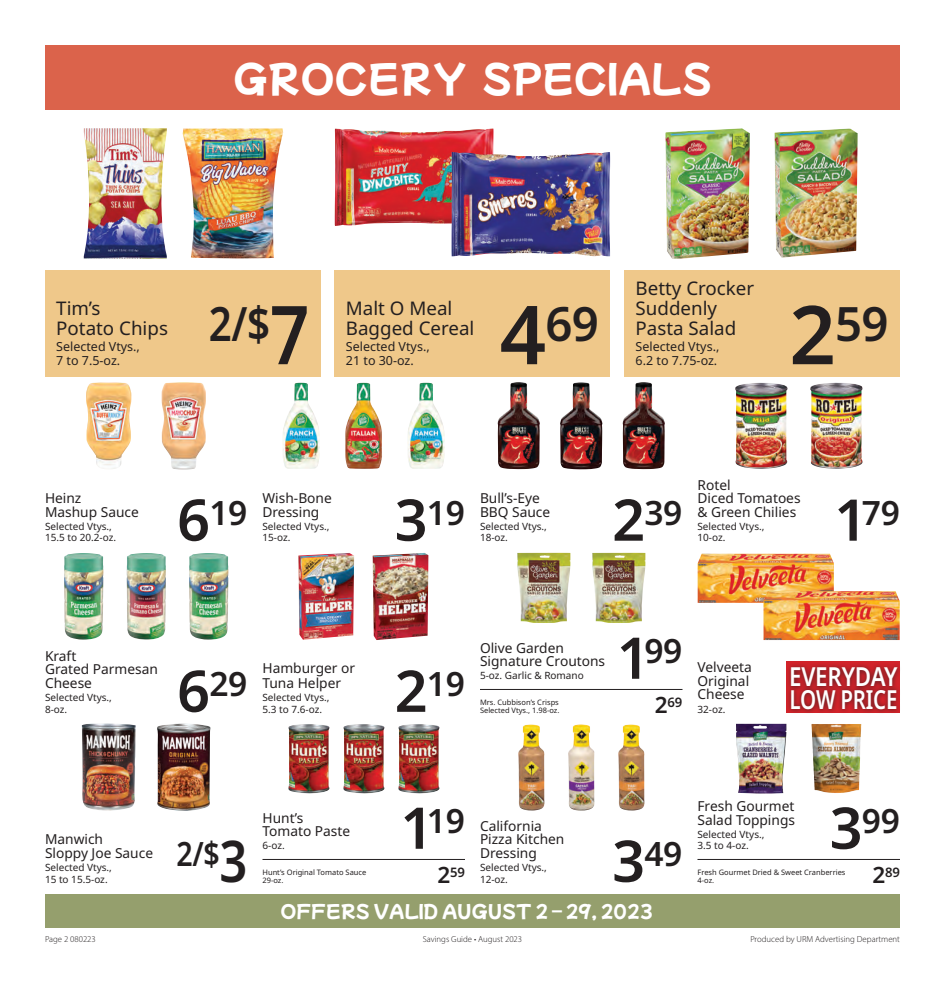
<style>
.page{position:relative;width:945px;height:990px;background:#fff}
.page>*{position:absolute;margin:0;border:0;box-sizing:border-box;transform-origin:0 0}
.t1{font:600 47.38px "Noto Sans";color:#231f20}
.t2{font:600 47.38px "Noto Sans";color:#231f20;scale:.85 1}
.t3{font:37.5px "Mochiy Pop One";color:#fff}
.t4{font:600 33.5px "Noto Sans";letter-spacing:-.01em;color:#231f20}
.t5{font:600 33.5px "Noto Sans";letter-spacing:-.01em;color:#231f20;scale:.85 1}
.t6{font:600 26.25px/22.5px "Noto Sans";letter-spacing:-.01em;color:#fff;scale:.85 1}
.t7{font:18.75px/20px "Noto Sans";color:#231f20}
.t8{font:17.5px "Mochiy Pop One";color:#fff}
.t9{font:13.75px/13.8px "Noto Sans";color:#231f20}
.t10{font:600 13.12px "Noto Sans";color:#231f20}
.t11{font:12.5px/13.8px "Noto Sans";color:#231f20}
.t12{font:10px/11.2px "Noto Sans";color:#231f20}
.t13{font:300 8.75px "Myriad Pro";color:#231f20}
.t14{font:7.5px/7.5px "Noto Sans";color:#231f20}
.s1{font-size:81.25px}
.s2{font-size:57.5px}
.s3{font-size:22.5px}
</style>
<div class="page">
<div style="left:45px;top:271px;width:276px;height:106px;background:#efc88a"></div>
<div style="left:335px;top:271px;width:275px;height:106px;background:#efc88a"></div>
<div style="left:624px;top:271px;width:276px;height:106px;background:#efc88a"></div>
<div style="left:45px;top:894px;width:855px;height:33px;background:#959f6d"></div>
<img style="left:498px;top:382px;width:42px;height:87px">
<img style="left:623px;top:382px;width:42px;height:87px">
<img style="left:86px;top:382px;width:45px;height:87px">
<img style="left:162px;top:382px;width:44px;height:88px">
<img style="left:127px;top:553px;width:39px;height:87px">
<img style="left:64px;top:553px;width:39px;height:87px">
<img style="left:189px;top:553px;width:39px;height:87px">
<img style="left:82px;top:724px;width:54px;height:87px">
<img style="left:157px;top:724px;width:54px;height:87px">
<img style="left:735px;top:383px;width:53px;height:86px">
<img style="left:810px;top:383px;width:53px;height:86px">
<img style="left:698px;top:554px;width:136px;height:49px">
<img style="left:763px;top:591px;width:137px;height:49px">
<img style="left:736px;top:724px;width:50px;height:70px">
<img style="left:811px;top:724px;width:50px;height:69px">
<img style="left:345px;top:383px;width:37px;height:86px">
<img style="left:283px;top:383px;width:37px;height:86px">
<img style="left:408px;top:383px;width:37px;height:86px">
<img style="left:373px;top:553px;width:55px;height:87px">
<img style="left:298px;top:553px;width:56px;height:87px">
<img style="left:343px;top:724px;width:42px;height:70px">
<img style="left:288px;top:724px;width:42px;height:70px">
<img style="left:398px;top:724px;width:42px;height:70px">
<img style="left:560px;top:382px;width:42px;height:87px">
<img style="left:517px;top:553px;width:53px;height:70px">
<img style="left:592px;top:553px;width:53px;height:70px">
<img style="left:568px;top:725px;width:26px;height:86px">
<img style="left:518px;top:725px;width:26px;height:86px">
<img style="left:618px;top:725px;width:26px;height:86px">
<img style="left:665px;top:128px;width:85px;height:131px">
<img style="left:774px;top:128px;width:84px;height:130px">
<img style="left:335px;top:128px;width:159px;height:98px">
<img style="left:452px;top:152px;width:158px;height:104px">
<img style="left:84px;top:128px;width:83px;height:131px">
<img style="left:183px;top:128px;width:100px;height:131px">
<div style="left:786px;top:663px;width:116px;height:51px;background:#231f20;opacity:.75"></div>
<hr style="left:262px;top:859px;width:203px;height:1px;background:#231f20">
<hr style="left:480px;top:689px;width:202px;height:1px;background:#231f20">
<hr style="left:698px;top:859px;width:202px;height:1px;background:#231f20">
<div style="left:45px;top:45px;width:855px;height:64px;background:#db634b"></div>
<h2 class="t3" style="left:233px;top:50px;width:480px">GROCERY SPECIALS</h2>
<h3 class="t7" style="left:56px;top:299px;width:113px">Tim’s<br>Potato Chips</h3>
<p class="t11" style="left:56px;top:340px;width:85px">Selected Vtys.,<br>7 to 7.5-oz.</p>
<h1 class="t2" style="left:209px;top:297px;width:120px">2/$<span class="s1">7</span></h1>
<h3 class="t7" style="left:346px;top:299px;width:130px">Malt O Meal<br>Bagged Cereal</h3>
<p class="t11" style="left:346px;top:340px;width:85px">Selected Vtys.,<br>21 to 30-oz.</p>
<h1 class="t1" style="left:500px;top:297px;width:101px"><span class="s1">4</span>69</h1>
<h3 class="t7" style="left:636px;top:279px;width:120px">Betty Crocker<br>Suddenly<br>Pasta Salad</h3>
<p class="t11" style="left:636px;top:340px;width:85px">Selected Vtys.,<br>6.2 to 7.75-oz.</p>
<h1 class="t1" style="left:789px;top:297px;width:101px"><span class="s1">2</span>59</h1>
<p class="t9" style="left:45px;top:492px;width:95px">Heinz<br>Mashup Sauce</p>
<p class="t12" style="left:45px;top:521px;width:73px">Selected Vtys.,<br>15.5 to 20.2-oz.</p>
<h3 class="t4" style="left:177px;top:494px;width:72px"><span class="s2">6</span>19</h3>
<p class="t9" style="left:262px;top:492px;width:71px">Wish-Bone<br>Dressing</p>
<p class="t12" style="left:262px;top:521px;width:69px">Selected Vtys.,<br>15-oz.</p>
<h3 class="t4" style="left:395px;top:494px;width:72px"><span class="s2">3</span>19</h3>
<p class="t9" style="left:480px;top:492px;width:72px">Bull’s-Eye<br>BBQ Sauce</p>
<p class="t12" style="left:480px;top:521px;width:69px">Selected Vtys.,<br>18-oz.</p>
<h3 class="t4" style="left:612px;top:494px;width:72px"><span class="s2">2</span>39</h3>
<p class="t9" style="left:698px;top:478px;width:105px">Rotel<br>Diced Tomatoes &amp; Green Chilies</p>
<p class="t12" style="left:698px;top:521px;width:69px">Selected Vtys.,<br>10-oz.</p>
<h3 class="t4" style="left:834px;top:494px;width:67px"><span class="s2">1</span>79</h3>
<p class="t9" style="left:45px;top:649px;width:114px">Kraft<br>Grated Parmesan<br>Cheese</p>
<p class="t12" style="left:45px;top:692px;width:69px">Selected Vtys.,<br>8-oz.</p>
<h3 class="t4" style="left:177px;top:665px;width:72px"><span class="s2">6</span>29</h3>
<p class="t9" style="left:262px;top:661px;width:94px;line-height:15px">Hamburger or<br>Tuna Helper</p>
<p class="t12" style="left:262px;top:692px;width:69px">Selected Vtys.,<br>5.3 to 7.6-oz.</p>
<h3 class="t4" style="left:395px;top:665px;width:72px"><span class="s2">2</span>19</h3>
<p class="t9" style="left:480px;top:641px;width:127px">Olive Garden<br>Signature Croutons</p>
<p class="t12" style="left:480px;top:670px;width:105px">5-oz. Garlic &amp; Romano</p>
<h3 class="t4" style="left:617px;top:632px;width:67px"><span class="s2">1</span>99</h3>
<p class="t14" style="left:480px;top:699px;width:81px">Mrs. Cubbison’s Crisps<br>Selected Vtys., 1.98-oz.</p>
<p class="t10" style="left:655px;top:695px;width:29px"><span class="s3">2</span>69</p>
<p class="t9" style="left:698px;top:660px;width:56px">Velveeta<br>Original<br>Cheese</p>
<p class="t12" style="left:698px;top:704px;width:29px">32-oz.</p>
<h3 class="t6" style="left:789px;top:666px;width:129px">EVERYDAY<br>LOW PRICE</h3>
<p class="t9" style="left:45px;top:833px;width:110px">Manwich<br>Sloppy Joe Sauce</p>
<p class="t12" style="left:45px;top:862px;width:69px">Selected Vtys.,<br>15 to 15.5-oz.</p>
<h3 class="t5" style="left:176px;top:835px;width:85px">2/$<span class="s2">3</span></h3>
<p class="t9" style="left:262px;top:811px;width:89px">Hunt’s<br>Tomato Paste</p>
<p class="t12" style="left:262px;top:840px;width:24px">6-oz.</p>
<h3 class="t4" style="left:400px;top:802px;width:66px"><span class="s2">1</span>19</h3>
<p class="t14" style="left:262px;top:869px;width:105px">Hunt’s Original Tomato Sauce<br>29-oz.</p>
<p class="t10" style="left:437px;top:865px;width:29px"><span class="s3">2</span>59</p>
<p class="t9" style="left:480px;top:819px;width:86px">California<br>Pizza Kitchen<br>Dressing</p>
<p class="t12" style="left:480px;top:862px;width:69px">Selected Vtys.,<br>12-oz.</p>
<h3 class="t4" style="left:612px;top:835px;width:72px"><span class="s2">3</span>49</h3>
<p class="t8" style="left:281px;top:898px;width:374px">OFFERS VALID AUGUST 2 – 29, 2023</p>
<p class="t9" style="left:698px;top:800px;width:99px">Fresh Gourmet<br>Salad Toppings</p>
<p class="t12" style="left:698px;top:829px;width:69px">Selected Vtys.,<br>3.5 to 4-oz.</p>
<h3 class="t4" style="left:830px;top:802px;width:72px"><span class="s2">3</span>99</h3>
<p class="t14" style="left:698px;top:869px;width:150px">Fresh Gourmet Dried &amp; Sweet Cranberries<br>4-oz.</p>
<p class="t10" style="left:872px;top:865px;width:29px"><span class="s3">2</span>89</p>
<p class="t13" style="left:45px;top:934px;width:52px">Page 2 080223</p>
<p class="t13" style="left:423px;top:934px;width:101px">Savings Guide • August 2023</p>
<p class="t13" style="left:750px;top:934px;width:151px">Produced by URM Advertising Department</p>
</div>
